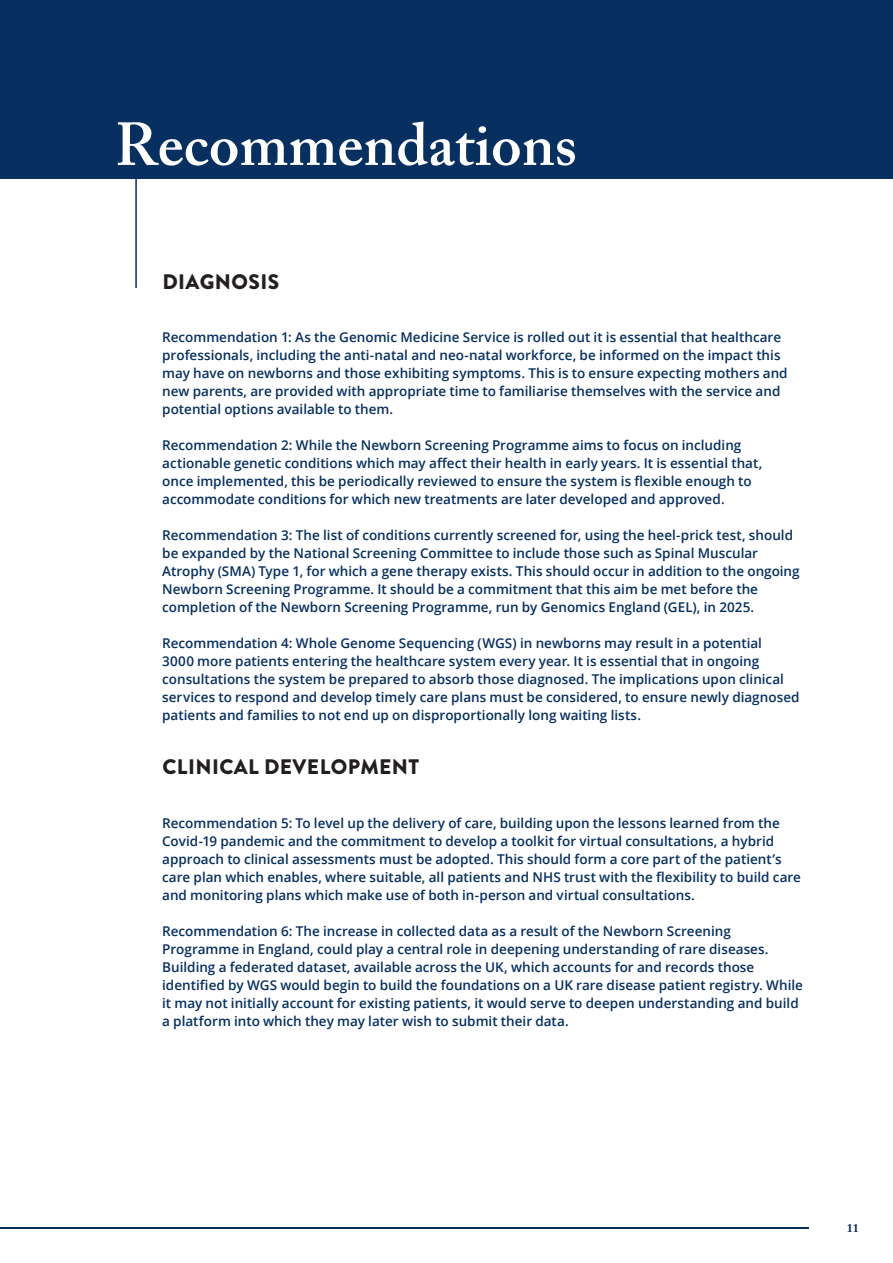
<style>
.page{position:relative;width:893px;height:1263px;background:#fff}
.page>*{position:absolute;margin:0;border:0;box-sizing:border-box;transform-origin:0 0}
.t1{font:600 60px "Adobe Caslon Pro";color:#fff}
.Main_Body_Indent{font:900 21px "Brandon Grotesque";letter-spacing:.02em;color:#231f20}
.Recommendation{font:600 13.5px/18px "Open Sans";color:#072f5f}
.t2{font:700 12px "Adobe Caslon Pro";color:#072f5f}
</style>
<div class="page">
<div style="left:0;top:0;width:893px;height:179px;background:#072f5f"></div>
<hr style="left:135px;top:179px;width:2px;height:109px;background:#072f5f">
<hr style="left:0;top:1227px;width:808px;height:2px;background:#072f5f">
<p class="t1" style="left:115px;top:109px;width:463px">Recommendations</p>
<p class="Main_Body_Indent" style="left:162px;top:267px;width:118px">DIAGNOSIS</p>
<p class="Recommendation" style="left:162px;top:328px;width:627px">Recommendation 1: As the Genomic Medicine Service is rolled out it is essential that healthcare professionals, including the anti-natal and neo-natal workforce, be informed on the impact this may have on newborns and those exhibiting symptoms. This is to ensure expecting mothers and new parents, are provided with appropriate time to familiarise themselves with the service and potential options available to them.</p>
<p class="Recommendation" style="left:162px;top:436px;width:602px">Recommendation 2: While the Newborn Screening Programme aims to focus on including actionable genetic conditions which may affect their health in early years. It is essential that, once implemented, this be periodically reviewed to ensure the system is flexible enough to accommodate conditions for which new treatments are later developed and approved.</p>
<p class="Recommendation" style="left:162px;top:526px;width:639px">Recommendation 3: The list of conditions currently screened for, using the heel-prick test, should be expanded by the National Screening Committee to include those such as Spinal Muscular Atrophy (SMA) Type 1, for which a gene therapy exists. This should occur in addition to the ongoing Newborn Screening Programme. It should be a commitment that this aim be met before the completion of the Newborn Screening Programme, run by Genomics England (GEL), in 2025.</p>
<p class="Recommendation" style="left:162px;top:634px;width:639px">Recommendation 4: Whole Genome Sequencing (WGS) in newborns may result in a potential<br>3000 more patients entering the healthcare system every year. It is essential that in ongoing consultations the system be prepared to absorb those diagnosed. The implications upon clinical services to respond and develop timely care plans must be considered, to ensure newly diagnosed patients and families to not end up on disproportionally long waiting lists.</p>
<p class="Main_Body_Indent" style="left:162px;top:752px;width:258px">CLINICAL DEVELOPMENT</p>
<p class="Recommendation" style="left:162px;top:814px;width:640px">Recommendation 5: To level up the delivery of care, building upon the lessons learned from the Covid-19 pandemic and the commitment to develop a toolkit for virtual consultations, a hybrid approach to clinical assessments must be adopted. This should form a core part of the patient’s care plan which enables, where suitable, all patients and NHS trust with the flexibility to build care and monitoring plans which make use of both in-person and virtual consultations.</p>
<p class="Recommendation" style="left:162px;top:922px;width:642px">Recommendation 6: The increase in collected data as a result of the Newborn Screening Programme in England, could play a central role in deepening understanding of rare diseases.<br>Building a federated dataset, available across the UK, which accounts for and records those identified by WGS would begin to build the foundations on a UK rare disease patient registry. While it may not initially account for existing patients, it would serve to deepen understanding and build a platform into which they may later wish to submit their data.</p>
<p class="t2" style="left:847px;top:1221px;width:13px">11</p>
</div>
